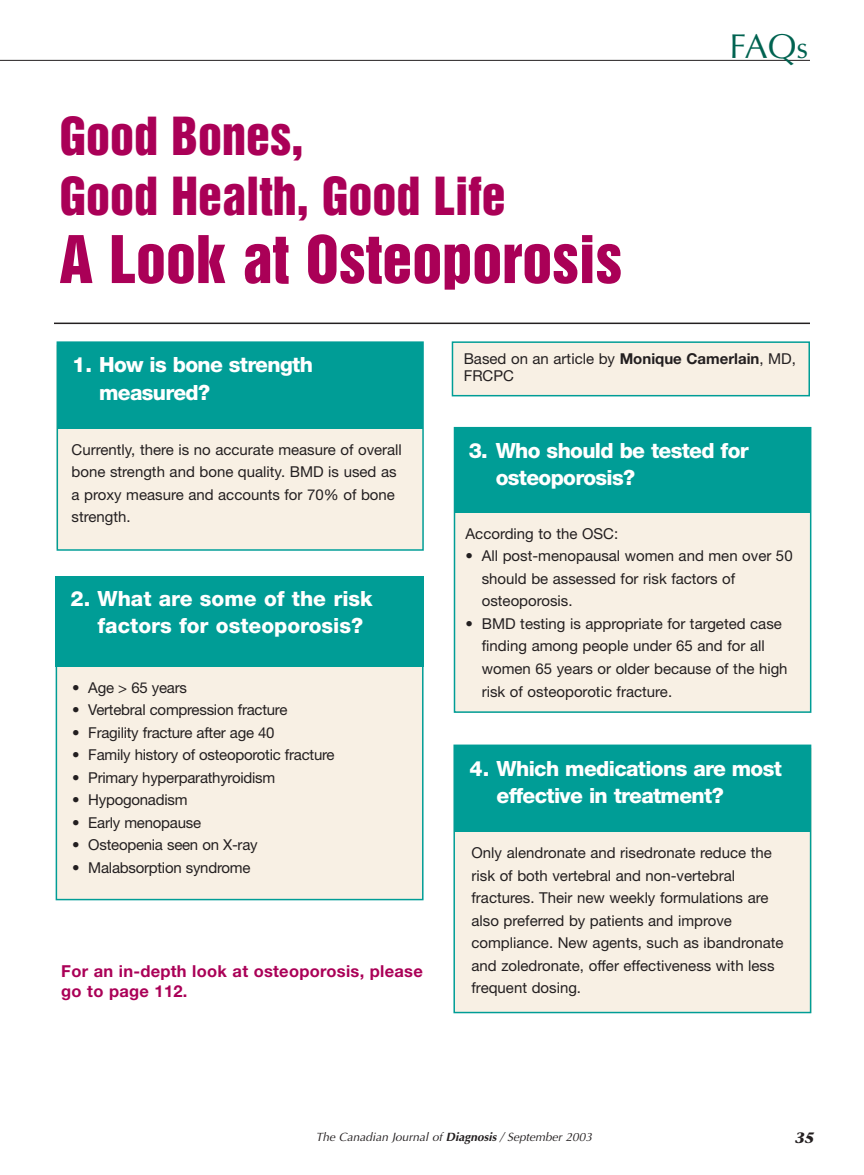
<style>
.page{position:relative;width:864px;height:1175px;background:#fff}
.page>*{position:absolute;margin:0;border:0;box-sizing:border-box;transform-origin:0 0}
.t1{font:60px "Helvetica Inserat";color:#aa0057}
.t2{font:48px/60.2px "Helvetica Inserat";color:#aa0057}
.t3{font:34.5px "Optima";color:#006351}
.t4{font:800 21px/27px "Helvetica Neue";letter-spacing:-.03em;color:#fff}
.t5{font:800 21px/27px "Helvetica Neue";color:#fff}
.t6{font:700 16.5px/19.8px "Helvetica Neue";letter-spacing:.015em;color:#aa0057}
.t7{font:15px/22.5px "Helvetica Neue";color:#231f20}
.t8{font:italic 700 15px "Stone Serif";color:#231f20}
.t9{font:italic 12px "Optima";color:#231f20}
.s1{font-size:30px}
.s2{font-weight:700}
</style>
<div class="page">
<div style="left:452px;top:342px;width:357px;height:54px;background:#f8f0e4"></div>
<div style="left:452px;top:341px;width:358px;height:55px;border:2px solid #009d96"></div>
<hr style="left:54px;top:322px;width:756px;height:2px;background:#231f20">
<svg style="left:453px;top:426px;width:359px;height:588px;background:#c9e1d7"></svg>
<div style="left:454px;top:428px;width:357px;height:85px;background:#009d96"></div>
<div style="left:57px;top:345px;width:366px;height:203px;background:#f8f0e4"></div>
<div style="left:57px;top:342px;width:366px;height:87px;background:#009d96"></div>
<div style="left:57px;top:341px;width:367px;height:209px;border:2px solid #009d96"></div>
<div style="left:56px;top:667px;width:367px;height:232px;background:#f8f0e4"></div>
<div style="left:56px;top:662px;width:368px;height:238px;border:2px solid #009d96"></div>
<div style="left:56px;top:576px;width:368px;height:91px;background:#009d96"></div>
<hr style="left:0;top:60px;width:810px;height:1px;background:#231f20">
<h2 class="t2" style="left:60px;top:108px;width:448px">Good Bones,<br>Good Health, Good Life</h2>
<h1 class="t1" style="left:60px;top:235px;width:564px">A Look at Osteoporosis</h1>
<h3 class="t3" style="left:729px;top:32px;width:80px">FAQ<span class="s1">s</span></h3>
<h3 class="t4" style="left:99px;top:353px;width:215px;text-indent:-27px">1. How is bone strength measured?</h3>
<p class="t7" style="left:72px;top:440px;width:332px">Currently, there is no accurate measure of overall bone strength and bone quality. BMD is used as a proxy measure and accounts for 70% of bone strength.</p>
<h3 class="t5" style="left:98px;top:587px;width:277px;text-indent:-27px">2. What are some of the risk factors for osteoporosis?</h3>
<p class="t7" style="left:72px;top:677px;width:116px">• Age &gt; 65 years</p>
<p class="t7" style="left:72px;top:700px;width:217px">• Vertebral compression fracture</p>
<p class="t7" style="left:72px;top:722px;width:204px">• Fragility fracture after age 40</p>
<p class="t7" style="left:72px;top:745px;width:264px">• Family history of osteoporotic fracture</p>
<p class="t7" style="left:72px;top:767px;width:205px">• Primary hyperparathyroidism</p>
<p class="t7" style="left:72px;top:790px;width:117px">• Hypogonadism</p>
<p class="t7" style="left:72px;top:812px;width:130px">• Early menopause</p>
<p class="t7" style="left:72px;top:835px;width:187px">• Osteopenia seen on X-ray</p>
<p class="t7" style="left:72px;top:857px;width:180px">• Malabsorption syndrome</p>
<p class="t6" style="left:61px;top:962px;width:363px">For an in-depth look at osteoporosis, please go to page 112.</p>
<p class="t7" style="left:464px;top:352px;width:334px;line-height:16.5px">Based on an article by <span class="s2">Monique Camerlain</span>, MD,<br>FRCPC</p>
<h3 class="t4" style="left:496px;top:439px;width:255px;text-indent:-27px">3. Who should be tested for osteoporosis?</h3>
<p class="t7" style="left:466px;top:524px;width:154px">According to the OSC:</p>
<p class="t7" style="left:482px;top:546px;width:312px;text-indent:-16px">• All post-menopausal women and men over 50 should be assessed for risk factors of osteoporosis.</p>
<p class="t7" style="left:482px;top:614px;width:307px;text-indent:-16px">• BMD testing is appropriate for targeted case finding among people under 65 and for all women 65 years or older because of the high risk of osteoporotic fracture.</p>
<h3 class="t4" style="left:497px;top:756px;width:287px;text-indent:-27px">4. Which medications are most effective in treatment?</h3>
<p class="t7" style="left:472px;top:843px;width:314px">Only alendronate and risedronate reduce the risk of both vertebral and non-vertebral fractures. Their new weekly formulations are also preferred by patients and improve compliance. New agents, such as ibandronate and zoledronate, offer effectiveness with less frequent dosing.</p>
<p class="t9" style="left:316px;top:1132px;width:278px">The Canadian Journal of <span class="s2">Diagnosis</span> / September 2003</p>
<p class="t8" style="left:795px;top:1132px;width:20px">35</p>
</div>
